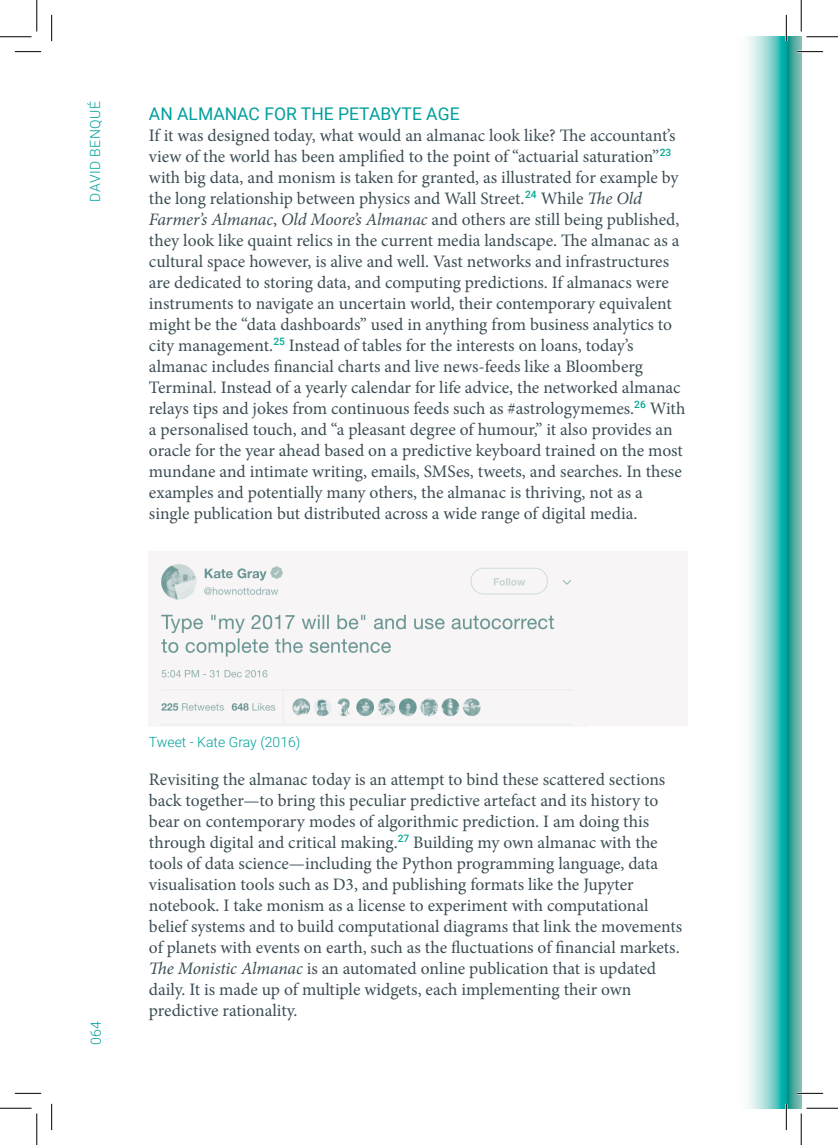
<style>
.page{position:relative;width:838px;height:1145px;background:#fff}
.page>*{position:absolute;margin:0;border:0;box-sizing:border-box;transform-origin:0 0}
.A_1_body_serif{font:17.5px/21px "Minion Pro";color:#3c4d55}
.A_1_body_serif-2{font:17.5px "Roboto";color:#00a09c}
.C_1_CAPTION_SANS{font:300 14px "Roboto";color:#00a09c}
.C_1_CAPTION_SANS-2{font:300 14px "Roboto";letter-spacing:.035em;color:#00a09c}
.s1{font-style:italic}
</style>
<div class="page">
<svg style="left:786px;top:37px;width:15px;height:1071px"></svg>
<svg style="left:748px;top:37px;width:38px;height:1071px"></svg>
<div style="left:149px;top:552px;width:538px;height:174px;background:#f7f5f6"></div>
<img style="left:161px;top:564px;width:411px;height:161px">
<hr style="left:796px;top:51px;width:27px;height:2px;background:#fff">
<hr style="left:796px;top:1092px;width:27px;height:2px;background:#fff">
<hr style="left:785px;top:15px;width:2px;height:26px;background:#fff">
<hr style="left:785px;top:1104px;width:2px;height:26px;background:#fff">
<svg style="left:15px;top:51px;width:26px;height:1px"></svg>
<svg style="left:796px;top:51px;width:27px;height:1px"></svg>
<svg style="left:15px;top:1093px;width:26px;height:1px"></svg>
<svg style="left:796px;top:1093px;width:27px;height:1px"></svg>
<svg style="left:51px;top:15px;width:1px;height:26px"></svg>
<svg style="left:51px;top:1104px;width:1px;height:26px"></svg>
<svg style="left:786px;top:15px;width:1px;height:26px"></svg>
<svg style="left:786px;top:1104px;width:1px;height:26px"></svg>
<hr style="left:0;top:36px;width:32px;height:1px;background:#000">
<hr style="left:806px;top:36px;width:31px;height:1px;background:#000">
<hr style="left:0;top:1108px;width:32px;height:1px;background:#000">
<hr style="left:806px;top:1108px;width:31px;height:1px;background:#000">
<hr style="left:36px;top:0;width:1px;height:31px;background:#000">
<hr style="left:36px;top:1113px;width:1px;height:32px;background:#000">
<hr style="left:800px;top:0;width:1px;height:31px;background:#000">
<hr style="left:800px;top:1113px;width:1px;height:32px;background:#000">
<p class="C_1_CAPTION_SANS-2" style="left:85px;top:202px;width:102px;rotate:-90deg">DAVID BENQUÉ</p>
<p class="A_1_body_serif-2" style="left:149px;top:101px;width:312px">AN ALMANAC FOR THE PETABYTE AGE</p>
<p class="A_1_body_serif" style="left:149px;top:125px;width:538px">If it was designed today, what would an almanac look like? The accountant’s view of the world has been amplified to the point of “actuarial saturation”<sup>23 </sup>with big data, and monism is taken for granted, as illustrated for example by the long relationship between physics and Wall Street.<sup>24</sup> While <span class="s1">The Old Farmer’s Almanac</span>, <span class="s1">Old Moore’s Almanac</span> and others are still being published, they look like quaint relics in the current media landscape. The almanac as a cultural space however, is alive and well. Vast networks and infrastructures are dedicated to storing data, and computing predictions. If almanacs were instruments to navigate an uncertain world, their contemporary equivalent might be the “data dashboards” used in anything from business analytics to city management.<sup>25</sup> Instead of tables for the interests on loans, today’s almanac includes financial charts and live news-feeds like a Bloomberg Terminal. Instead of a yearly calendar for life advice, the networked almanac relays tips and jokes from continuous feeds such as #astrologymemes.<sup>26</sup> With a personalised touch, and “a pleasant degree of humour,” it also provides an oracle for the year ahead based on a predictive keyboard trained on the most mundane and intimate writing, emails, SMSes, tweets, and searches. In these examples and potentially many others, the almanac is thriving, not as a single publication but distributed across a wide range of digital media.</p>
<p class="C_1_CAPTION_SANS" style="left:86px;top:1045px;width:25px;rotate:-90deg">064</p>
<p class="C_1_CAPTION_SANS" style="left:149px;top:733px;width:153px">Tweet - Kate Gray (2016)</p>
<p class="A_1_body_serif" style="left:149px;top:769px;width:534px">Revisiting the almanac today is an attempt to bind these scattered sections back together—to bring this peculiar predictive artefact and its history to bear on contemporary modes of algorithmic prediction. I am doing this through digital and critical making.<sup>27</sup> Building my own almanac with the tools of data science—including the Python programming language, data visualisation tools such as D3, and publishing formats like the Jupyter notebook. I take monism as a license to experiment with computational belief systems and to build computational diagrams that link the movements of planets with events on earth, such as the fluctuations of financial markets.<br><span class="s1">The Monistic Almanac</span> is an automated online publication that is updated daily. It is made up of multiple widgets, each implementing their own predictive rationality.</p>
</div>
